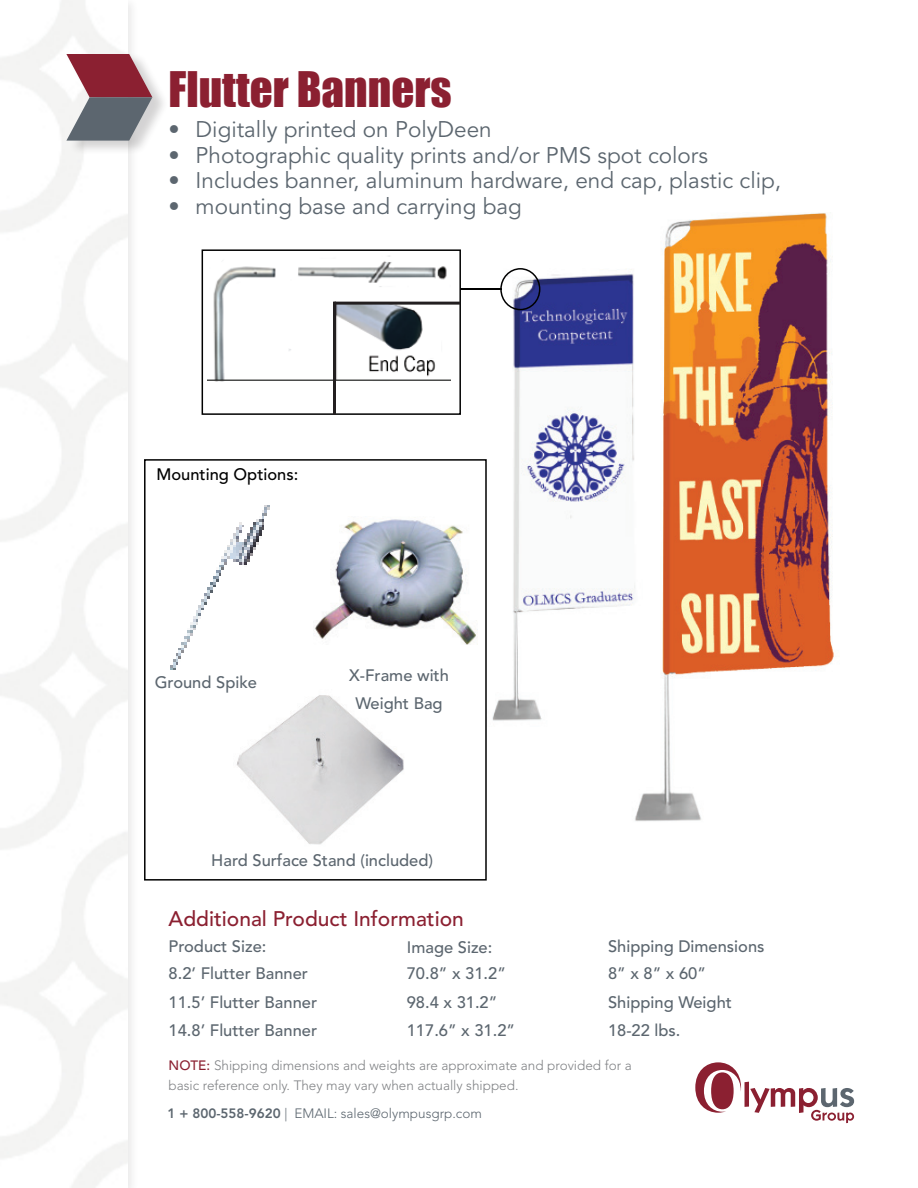
<style>
.page{position:relative;width:918px;height:1188px;background:#fff}
.page>*{position:absolute;margin:0;border:0;box-sizing:border-box;transform-origin:0 0}
.t1{font:45px "Impact";color:#8b2031}
.t2{font:22.5px "Avenir LT Std";color:#5c666f}
.t3{font:500 21px "Avenir LT Std";color:#8b2031}
.t4{font:500 16.5px/28.5px "Avenir LT Std";color:#5c666f;text-align:center}
.t5{font:500 16.5px "Avenir LT Std";color:#000}
.t6{font:300 13.5px/19.8px "Avenir LT Std";color:#808285}
.t7{font:300 13.5px "Avenir LT Std";color:#5c666f}
.s1{font-weight:500;color:#8b2031}
.s2{font-weight:800}
</style>
<div class="page">
<div style="left:0;top:0;width:139px;height:1188px;background:#231f20;opacity:.1"></div>
<img style="left:236px;top:695px;width:168px;height:150px">
<div style="left:68px;top:52px;width:101px;height:103px;background:#231f20;opacity:.2"></div>
<svg style="left:66px;top:54px;width:86px;height:87px"></svg>
<svg style="left:695px;top:1062px;width:159px;height:61px"></svg>
<img style="left:208px;top:255px;width:242px;height:127px">
<img style="left:635px;top:213px;width:199px;height:609px">
<img style="left:477px;top:269px;width:178px;height:460px">
<div style="left:500px;top:268px;width:40px;height:42px;border:2px solid #000;border-radius:50%"></div>
<hr style="left:460px;top:288px;width:42px;height:2px;background:#000">
<div style="left:202px;top:249px;width:259px;height:166px;border:2px solid #000"></div>
<hr style="left:333px;top:302px;width:3px;height:113px;background:#231f20">
<hr style="left:334px;top:302px;width:126px;height:3px;background:#231f20">
<img style="left:314px;top:519px;width:163px;height:126px">
<img style="left:170px;top:505px;width:126px;height:194px">
<div style="left:144px;top:459px;width:343px;height:422px;border:2px solid #000"></div>
<p class="t1" style="left:169px;top:55px;width:285px">Flutter Banners</p>
<p class="t2" style="left:169px;top:117px;width:325px">• Digitally printed on PolyDeen</p>
<p class="t2" style="left:169px;top:142px;width:541px">• Photographic quality prints and/or PMS spot colors</p>
<p class="t2" style="left:169px;top:168px;width:614px">• Includes banner, aluminum hardware, end cap, plastic clip,</p>
<p class="t2" style="left:169px;top:193px;width:355px">• mounting base and carrying bag</p>
<p class="t5" style="left:157px;top:464px;width:143px">Mounting Options:</p>
<p class="t4" style="left:155px;top:669px;width:104px">Ground Spike</p>
<p class="t4" style="left:349px;top:661px;width:101px">X-Frame with<br>Weight Bag</p>
<p class="t4" style="left:211px;top:846px;width:223px">Hard Surface Stand (included)</p>
<p class="t3" style="left:169px;top:907px;width:297px">Additional Product Information</p>
<p class="t4" style="left:169px;top:932px;width:99px">Product Size:</p>
<p class="t4" style="left:407px;top:933px;width:87px">Image Size:</p>
<p class="t4" style="left:608px;top:932px;width:158px">Shipping Dimensions</p>
<p class="t4" style="left:169px;top:960px;width:141px">8.2’ Flutter Banner</p>
<p class="t4" style="left:169px;top:988px;width:150px">11.5’ Flutter Banner</p>
<p class="t4" style="left:169px;top:1017px;width:150px">14.8’ Flutter Banner</p>
<p class="t4" style="left:407px;top:960px;width:101px">70.8” x 31.2”</p>
<p class="t4" style="left:407px;top:988px;width:92px">98.4 x 31.2”</p>
<p class="t4" style="left:407px;top:1017px;width:110px">117.6” x 31.2”</p>
<p class="t4" style="left:608px;top:960px;width:99px">8” x 8” x 60”</p>
<p class="t4" style="left:608px;top:988px;width:125px">Shipping Weight</p>
<p class="t4" style="left:608px;top:1017px;width:74px">18-22 lbs.</p>
<p class="t6" style="left:169px;top:1056px;width:465px"><span class="s1">NOTE:</span> Shipping dimensions and weights are approximate and provided for a basic reference only. They may vary when actually shipped.</p>
<p class="t7" style="left:167px;top:1105px;width:316px"><span class="s2">1 + 800-558-9620</span> | EMAIL: sales@olympusgrp.com</p>
</div>
